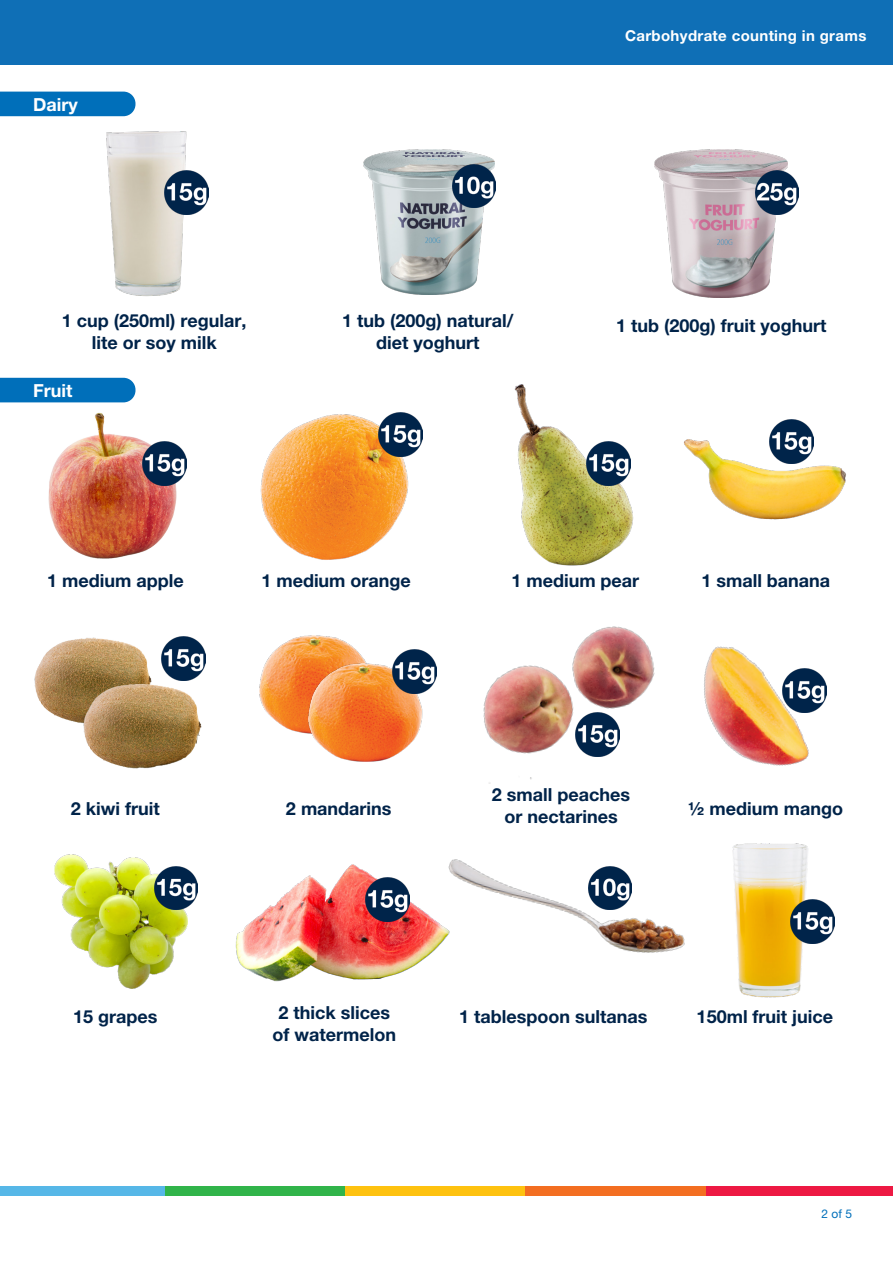
<style>
.page{position:relative;width:893px;height:1263px;background:#fff}
.page>*{position:absolute;margin:0;border:0;box-sizing:border-box;transform-origin:0 0}
.t1{font:700 18px/21.6px "Helvetica Neue LT Pro";color:#002349;text-align:center}
.t2{font:700 18px "Helvetica Neue LT Pro";color:#fff}
.t3{font:700 15px "Helvetica Neue LT Pro";letter-spacing:.025em;color:#fff}
.t4{font:12px "Helvetica Neue LT Pro";color:#006fba}
</style>
<div class="page">
<div style="left:0;top:0;width:893px;height:64px;background:#0f6fb6"></div>
<div style="left:0;top:1186px;width:165px;height:9px;background:#56b7e7"></div>
<div style="left:165px;top:1186px;width:180px;height:9px;background:#31b44a"></div>
<div style="left:345px;top:1186px;width:181px;height:9px;background:#fec210"></div>
<div style="left:526px;top:1186px;width:180px;height:9px;background:#f36e21"></div>
<div style="left:706px;top:1186px;width:187px;height:9px;background:#ed1943"></div>
<img style="left:436px;top:626px;width:219px;height:158px">
<img style="left:106px;top:132px;width:82px;height:164px">
<div style="left:0;top:92px;width:135px;height:24px;background:#006fba"></div>
<div style="left:0;top:378px;width:135px;height:24px;background:#006fba"></div>
<img style="left:655px;top:150px;width:133px;height:148px">
<img style="left:364px;top:150px;width:130px;height:145px">
<img style="left:49px;top:413px;width:127px;height:145px">
<img style="left:260px;top:412px;width:149px;height:148px">
<img style="left:514px;top:384px;width:120px;height:182px">
<img style="left:260px;top:635px;width:105px;height:99px">
<img style="left:309px;top:660px;width:114px;height:102px">
<img style="left:54px;top:854px;width:134px;height:134px">
<img style="left:704px;top:646px;width:108px;height:120px">
<img style="left:235px;top:864px;width:198px;height:118px">
<img style="left:433px;top:859px;width:252px;height:94px">
<img style="left:732px;top:843px;width:77px;height:155px">
<img style="left:34px;top:637px;width:128px;height:85px">
<img style="left:74px;top:680px;width:128px;height:89px">
<img style="left:165px;top:171px;width:43px;height:44px">
<img style="left:143px;top:442px;width:44px;height:43px">
<img style="left:162px;top:636px;width:44px;height:44px">
<img style="left:154px;top:866px;width:44px;height:44px">
<img style="left:366px;top:877px;width:43px;height:44px">
<img style="left:378px;top:413px;width:44px;height:43px">
<img style="left:393px;top:650px;width:43px;height:43px">
<img style="left:575px;top:712px;width:44px;height:44px">
<img style="left:791px;top:899px;width:44px;height:44px">
<img style="left:783px;top:669px;width:43px;height:43px">
<img style="left:587px;top:442px;width:44px;height:43px">
<img style="left:770px;top:420px;width:43px;height:13px">
<img style="left:452px;top:164px;width:44px;height:44px">
<img style="left:588px;top:866px;width:44px;height:44px">
<img style="left:755px;top:171px;width:44px;height:44px">
<img style="left:684px;top:433px;width:162px;height:87px">
<p class="t2" style="left:33px;top:93px;width:46px">Dairy</p>
<p class="t3" style="left:625px;top:27px;width:243px">Carbohydrate counting in grams</p>
<p class="t1" style="left:62px;top:310px;width:186px">1 cup (250ml) regular, lite or soy milk</p>
<p class="t1" style="left:342px;top:310px;width:173px">1 tub (200g) natural/ diet yoghurt</p>
<p class="t1" style="left:616px;top:314px;width:212px">1 tub (200g) fruit yoghurt</p>
<p class="t2" style="left:33px;top:379px;width:41px">Fruit</p>
<p class="t1" style="left:47px;top:570px;width:138px">1 medium apple</p>
<p class="t1" style="left:261px;top:570px;width:151px">1 medium orange</p>
<p class="t1" style="left:511px;top:570px;width:129px">1 medium pear</p>
<p class="t1" style="left:701px;top:570px;width:130px">1 small banana</p>
<p class="t1" style="left:71px;top:797px;width:90px">2 kiwi fruit</p>
<p class="t1" style="left:286px;top:797px;width:107px">2 mandarins</p>
<p class="t1" style="left:492px;top:783px;width:140px">2 small peaches</p>
<p class="t1" style="left:504px;top:805px;width:115px">or nectarines</p>
<p class="t1" style="left:688px;top:797px;width:156px">½ medium mango</p>
<p class="t1" style="left:73px;top:1006px;width:86px">15 grapes</p>
<p class="t1" style="left:279px;top:1001px;width:113px">2 thick slices</p>
<p class="t1" style="left:273px;top:1023px;width:125px">of watermelon</p>
<p class="t1" style="left:459px;top:1006px;width:190px">1 tablespoon sultanas</p>
<p class="t1" style="left:697px;top:1006px;width:138px">150ml fruit juice</p>
<p class="t4" style="left:822px;top:1206px;width:32px">2 of 5</p>
</div>
